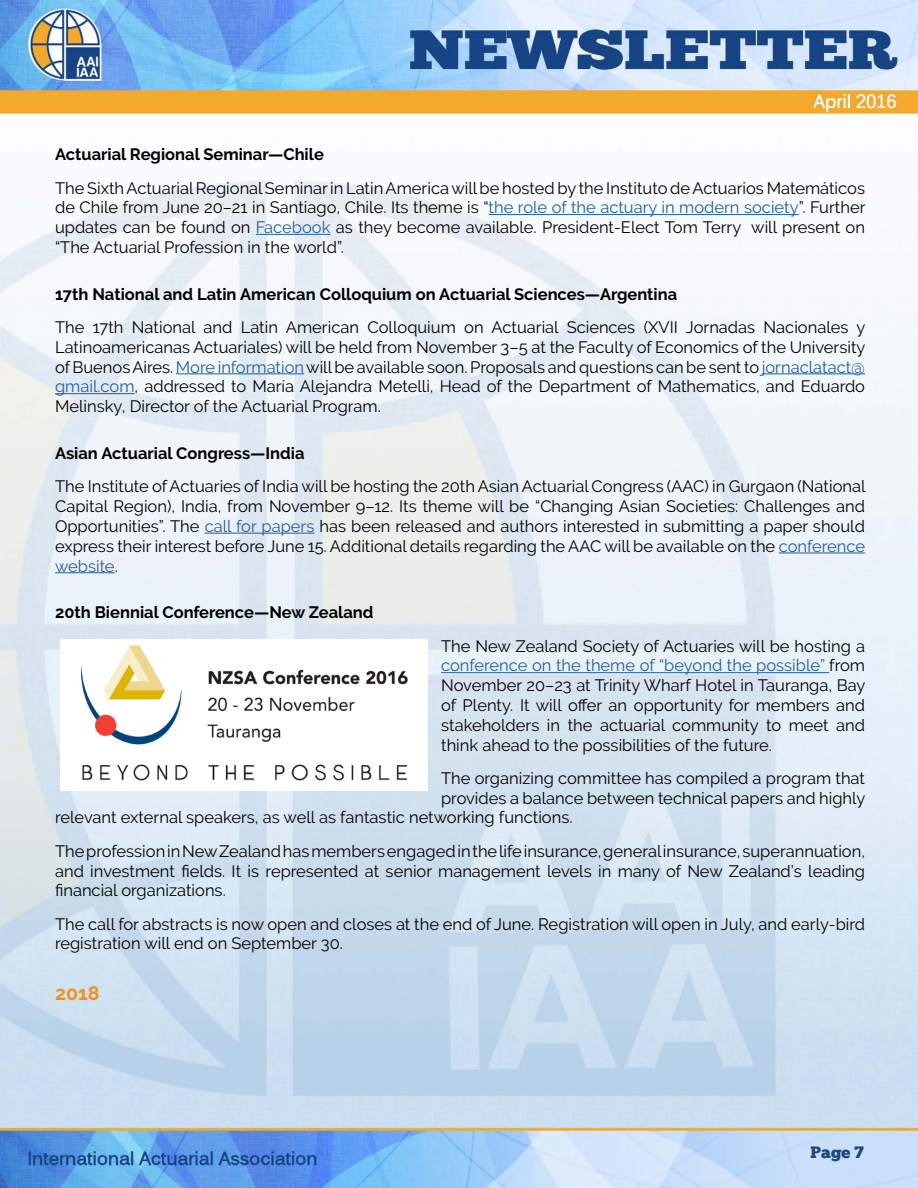
<style>
.page{position:relative;width:918px;height:1188px;background:#fff}
.page>*{position:absolute;margin:0;border:0;box-sizing:border-box;transform-origin:0 0}
.t1{font:700 19.5px "Raleway";color:#f29118}
.t2{font:16.5px/19.8px "Raleway";color:#000;text-align:justify}
.t3{font:700 16.5px "Raleway";color:#000}
.t4{font:16.5px "Chunk Five";color:#1f497d}
.s1{color:#215e9e}
</style>
<div class="page">
<img style="left:0;top:0;width:918px;height:1188px">
<hr style="left:489px;top:214px;width:310px;height:1px;background:#215e9e">
<hr style="left:256px;top:234px;width:74px;height:1px;background:#215e9e">
<hr style="left:176px;top:373px;width:128px;height:1px;background:#215e9e">
<hr style="left:762px;top:373px;width:103px;height:1px;background:#215e9e">
<hr style="left:55px;top:393px;width:80px;height:1px;background:#215e9e">
<hr style="left:205px;top:533px;width:109px;height:1px;background:#215e9e">
<hr style="left:779px;top:553px;width:86px;height:1px;background:#215e9e">
<hr style="left:55px;top:572px;width:60px;height:1px;background:#215e9e">
<hr style="left:441px;top:672px;width:388px;height:1px;background:#215e9e">
<img style="left:60px;top:639px;width:368px;height:152px">
<p class="t3" style="left:55px;top:145px;width:270px">Actuarial Regional Seminar—Chile</p>
<p class="t2" style="left:55px;top:178px;width:812px">The Sixth Actuarial Regional Seminar in Latin America will be hosted by the Instituto de Actuarios Matemáticos de Chile from June 20–21 in Santiago, Chile. Its theme is “<span class="s1">the role of the actuary in modern society</span>”. Further updates can be found on <span class="s1">Facebook</span> as they become available. President-Elect Tom Terry will present on “The Actuarial Profession in the world”.</p>
<p class="t3" style="left:55px;top:284px;width:624px">17th National and Latin American Colloquium on Actuarial Sciences—Argentina</p>
<p class="t2" style="left:55px;top:317px;width:812px">The 17th National and Latin American Colloquium on Actuarial Sciences (XVII Jornadas Nacionales y Latinoamericanas Actuariales) will be held from November 3–5 at the Faculty of Economics of the University of Buenos Aires. <span class="s1">More information</span> will be available soon. Proposals and questions can be sent to <span class="s1">jornaclatact@ gmail.com</span>, addressed to María Alejandra Metelli, Head of the Department of Mathematics, and Eduardo Melinsky, Director of the Actuarial Program.</p>
<p class="t3" style="left:55px;top:444px;width:251px">Asian Actuarial Congress—India</p>
<p class="t2" style="left:55px;top:477px;width:812px">The Institute of Actuaries of India will be hosting the 20th Asian Actuarial Congress (AAC) in Gurgaon (National Capital Region), India, from November 9–12. Its theme will be “Changing Asian Societies: Challenges and Opportunities”. The <span class="s1">call for papers</span> has been released and authors interested in submitting a paper should express their interest before June 15. Additional details regarding the AAC will be available on the <span class="s1">conference website</span>.</p>
<p class="t3" style="left:55px;top:603px;width:320px">20th Biennial Conference—New Zealand</p>
<p class="t2" style="left:441px;top:636px;width:426px">The New Zealand Society of Actuaries will be hosting a <span class="s1">conference on the theme of “beyond the possible”</span> from November 20–23 at Trinity Wharf Hotel in Tauranga, Bay of Plenty. It will offer an opportunity for members and stakeholders in the actuarial community to meet and think ahead to the possibilities of the future.</p>
<p class="t2" style="left:441px;top:768px;width:425px">The organizing committee has compiled a program that</p>
<p class="t2" style="left:441px;top:788px;width:426px">provides a balance between technical papers and highly</p>
<p class="t2" style="left:55px;top:808px;width:519px">relevant external speakers, as well as fantastic networking functions.</p>
<p class="t2" style="left:55px;top:841px;width:812px">The profession in New Zealand has members engaged in the life insurance, general insurance, superannuation, and investment fields. It is represented at senior management levels in many of New Zealand’s leading financial organizations.</p>
<p class="t2" style="left:55px;top:914px;width:812px">The call for abstracts is now open and closes at the end of June. Registration will open in July, and early-bird registration will end on September 30.</p>
<p class="t1" style="left:55px;top:982px;width:46px">2018</p>
<p class="t4" style="left:811px;top:1143px;width:55px">Page 7</p>
</div>
